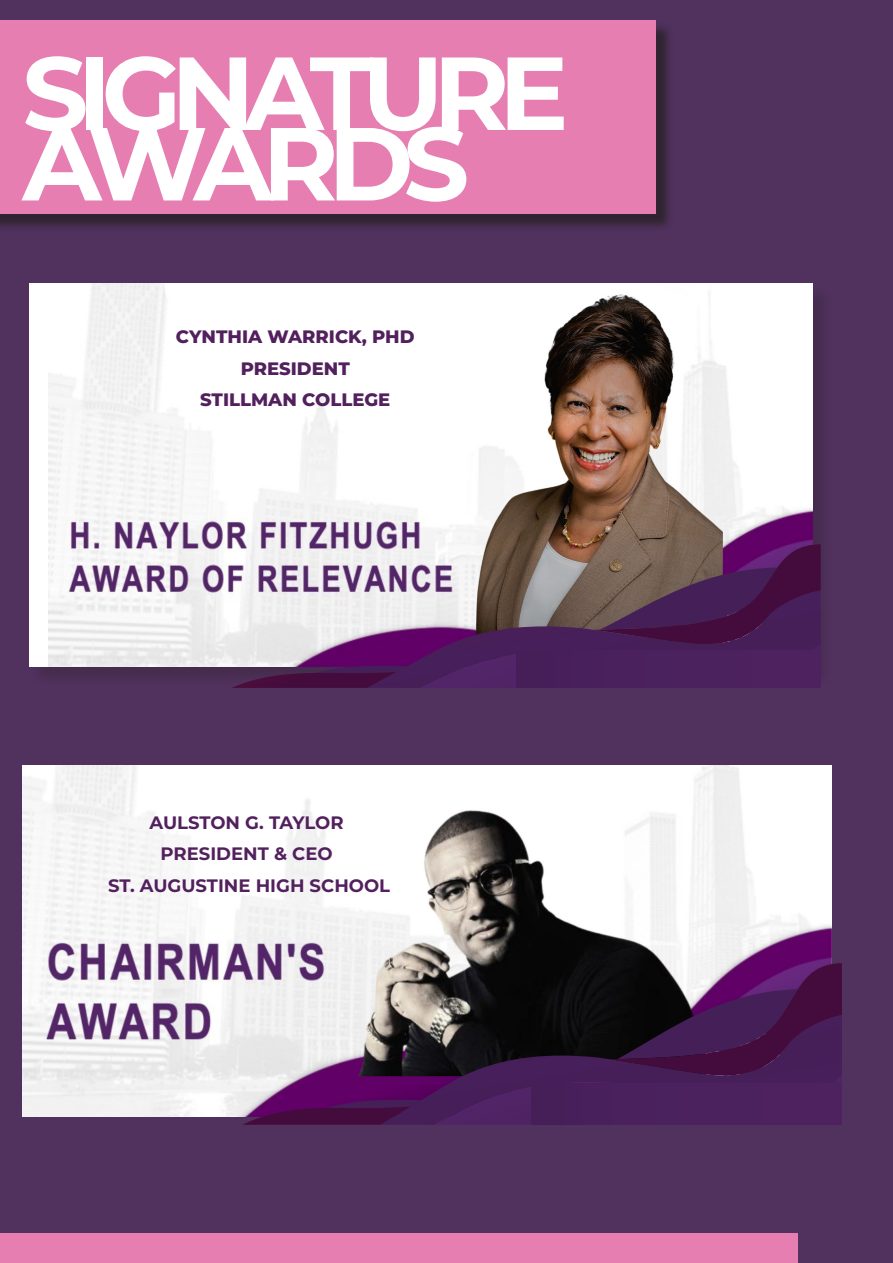
<style>
.page{position:relative;width:893px;height:1263px;background:#51315d}
.page>*{position:absolute;margin:0;border:0;box-sizing:border-box;transform-origin:0 0}
.t1{font:700 103.5px "Montserrat";letter-spacing:-.1em;color:#fff}
.t2{font:700 18px "Montserrat";color:#52205d}
.t3{font:800 18px "Montserrat";color:#52205d}
</style>
<div class="page">
<div style="left:32px;top:286px;width:799px;height:399px;background:#231f20;opacity:.24"></div>
<img style="left:30px;top:284px;width:782px;height:382px">
<div style="left:0;top:1233px;width:797px;height:30px;background:#e67eb2"></div>
<svg style="left:232px;top:544px;width:589px;height:144px;background:#a18b9b"></svg>
<svg style="left:368px;top:591px;width:453px;height:97px;background:#6c496d"></svg>
<img style="left:420px;top:644px;width:401px;height:44px">
<div style="left:516px;top:651px;width:305px;height:37px;background:#4a215d"></div>
<img style="left:22px;top:765px;width:809px;height:351px">
<svg style="left:242px;top:963px;width:600px;height:162px;background:#7f697f"></svg>
<svg style="left:381px;top:1015px;width:461px;height:110px;background:#331939"></svg>
<img style="left:434px;top:1075px;width:408px;height:50px">
<div style="left:532px;top:1083px;width:310px;height:42px;background:#4b215e"></div>
<div style="left:0;top:23px;width:675px;height:210px;background:#231f20;opacity:.75"></div>
<div style="left:0;top:20px;width:656px;height:194px;background:#e67eb2"></div>
<p class="t1" style="left:22px;top:19px;width:548px">SIGNATURE</p>
<p class="t1" style="left:22px;top:89px;width:448px">AWARDS</p>
<p class="t3" style="left:176px;top:324px;width:240px">CYNTHIA WARRICK, PHD</p>
<p class="t3" style="left:241px;top:355px;width:111px">PRESIDENT</p>
<p class="t3" style="left:200px;top:387px;width:192px">STILLMAN COLLEGE</p>
<p class="t2" style="left:150px;top:809px;width:196px">AULSTON G. TAYLOR</p>
<p class="t2" style="left:161px;top:841px;width:174px">PRESIDENT &amp; CEO</p>
<p class="t2" style="left:108px;top:872px;width:283px">ST. AUGUSTINE HIGH SCHOOL</p>
</div>
